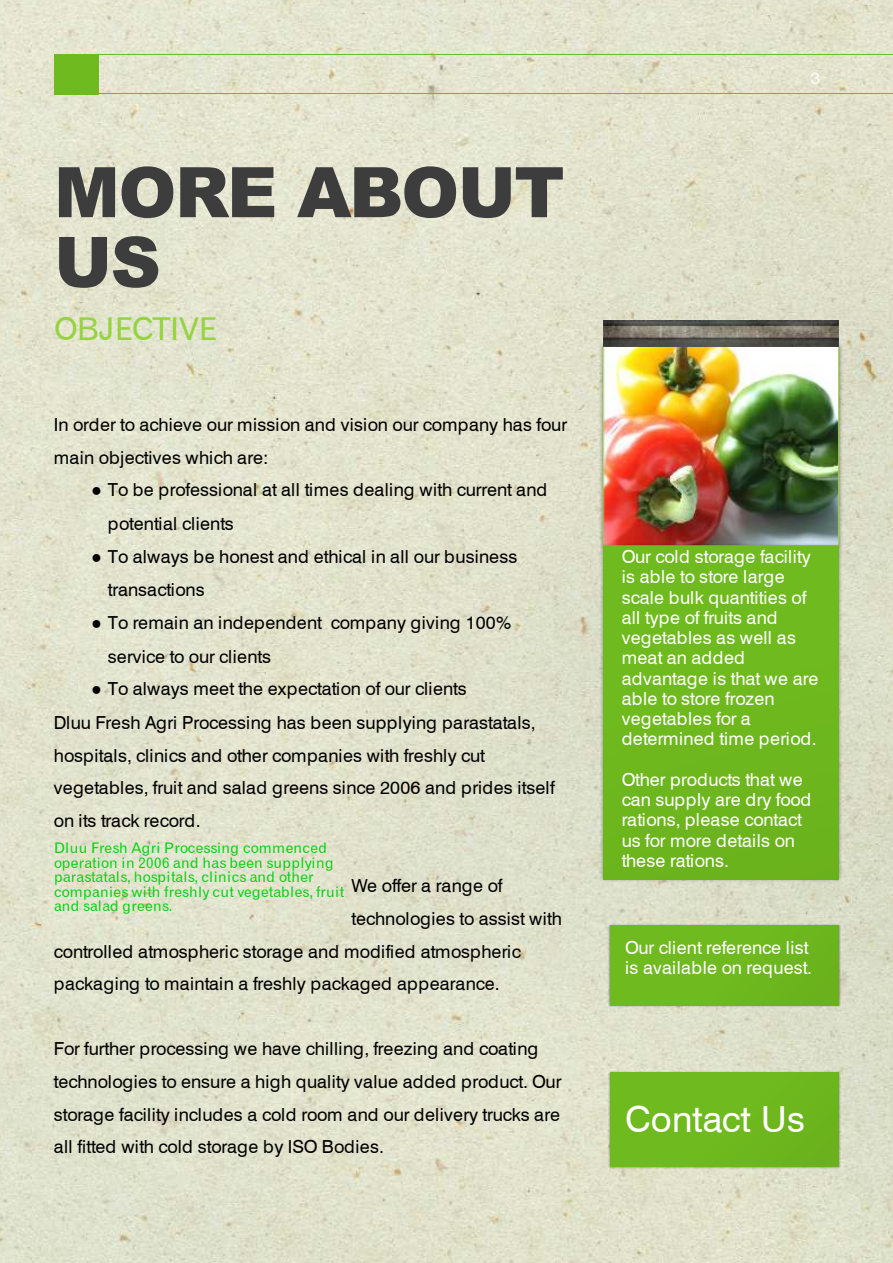
<style>
.page{position:relative;width:893px;height:1263px;background:#fff}
.page>*{position:absolute;margin:0;border:0;box-sizing:border-box;transform-origin:0 0}
.t1{font:900 69.75px/69.8px "Arial";letter-spacing:-.02em;color:#3d3d3d}
.t2{font:36px "Swiss 721 BT";letter-spacing:.005em;color:#fff}
.t3{font:31.5px "Gothic 720 BT Roman B";letter-spacing:-.02em;color:#95d340}
.t4{font:18px/32.7px "Swiss 721 BT";letter-spacing:.005em;color:#000}
.t5{font:18px/20.2px "Swiss 721 BT";letter-spacing:.015em;color:#fff}
.t6{font:18px/20.2px "Swiss 721 BT";letter-spacing:-.005em;color:#fff}
.t7{font:18px "Swiss 721 BT";letter-spacing:-.015em;color:#000}
.t8{font:16.8px "Swiss 721 BT";color:#fefef5}
.t9{font:14.7px/14.7px "Gothic 720 BT Roman B";letter-spacing:.015em;color:#00d30d}
.s1{font-family:"Times New Roman"}
</style>
<div class="page">
<img style="left:0;top:0;width:893px;height:1263px">
<hr style="left:54px;top:54px;width:839px;height:1px;background:#6fba1e">
<hr style="left:55px;top:93px;width:838px;height:1px;background:#6fba1e">
<div style="left:54px;top:54px;width:44px;height:40px;background:#6fba1e"></div>
<img style="left:598px;top:340px;width:247px;height:212px">
<img style="left:603px;top:320px;width:236px;height:26px">
<img style="left:603px;top:346px;width:236px;height:196px">
<img style="left:599px;top:542px;width:244px;height:342px">
<div style="left:603px;top:546px;width:236px;height:333px;background:#6eb91e"></div>
<img style="left:608px;top:923px;width:233px;height:85px">
<div style="left:610px;top:926px;width:229px;height:80px;background:#6fba1e"></div>
<img style="left:608px;top:1071px;width:233px;height:98px">
<div style="left:610px;top:1073px;width:229px;height:94px;background:#6fba1e"></div>
<h1 class="t1" style="left:54px;top:165px;width:512px">MORE ABOUT<br>US</h1>
<h3 class="t3" style="left:54px;top:316px;width:165px">OBJECTIVE</h3>
<p class="t4" style="left:54px;top:410px;width:515px">In order to achieve our mission and vision our company has four main objectives which are:</p>
<p class="t4" style="left:108px;top:475px;width:441px;line-height:33.8px;text-indent:-17px"><span class="s1">●</span> To be professional at all times dealing with current and potential clients</p>
<p class="t4" style="left:108px;top:541px;width:411px;line-height:33.8px;text-indent:-17px"><span class="s1">●</span> To always be honest and ethical in all our business transactions</p>
<p class="t4" style="left:108px;top:607px;width:405px;line-height:33.8px;text-indent:-17px"><span class="s1">●</span> To remain an independent company giving 100% service to our clients</p>
<p class="t4" style="left:54px;top:674px;width:502px;text-indent:37px"><span class="s1">●</span> To always meet the expectation of our clients<br>Dluu Fresh Agri Processing has been supplying parastatals, hospitals, clinics and other companies with freshly cut vegetables, fruit and salad greens since 2006 and prides itself on its track record.</p>
<p class="t9" style="left:54px;top:842px;width:292px">Dluu Fresh Agri Processing commenced operation in 2006 and has been supplying parastatals, hospitals, clinics and other companies with freshly cut vegetables, fruit and salad greens.</p>
<p class="t7" style="left:352px;top:879px;width:153px">We offer a range of</p>
<p class="t4" style="left:352px;top:904px;width:212px">technologies to assist with</p>
<p class="t4" style="left:54px;top:936px;width:469px">controlled atmospheric storage and modified atmospheric</p>
<p class="t4" style="left:54px;top:969px;width:447px">packaging to maintain a freshly packaged appearance.</p>
<p class="t4" style="left:54px;top:1034px;width:509px">For further processing we have chilling, freezing and coating technologies to ensure a high quality value added product. Our storage facility includes a cold room and our delivery trucks are all fitted with cold storage by ISO Bodies.</p>
<p class="t8" style="left:811px;top:71px;width:11px">3</p>
<p class="t5" style="left:622px;top:548px;width:198px">Our cold storage facility is able to store large scale bulk quantities of all type of fruits and vegetables as well as meat an added advantage is that we are able to store frozen vegetables for a determined time period.</p>
<p class="t6" style="left:622px;top:771px;width:191px">Other products that we can supply are dry food rations, please contact us for more details on these rations.</p>
<p class="t5" style="left:625px;top:939px;width:189px">Our client reference list is available on request.</p>
<h2 class="t2" style="left:625px;top:1104px;width:181px">Contact Us</h2>
</div>
